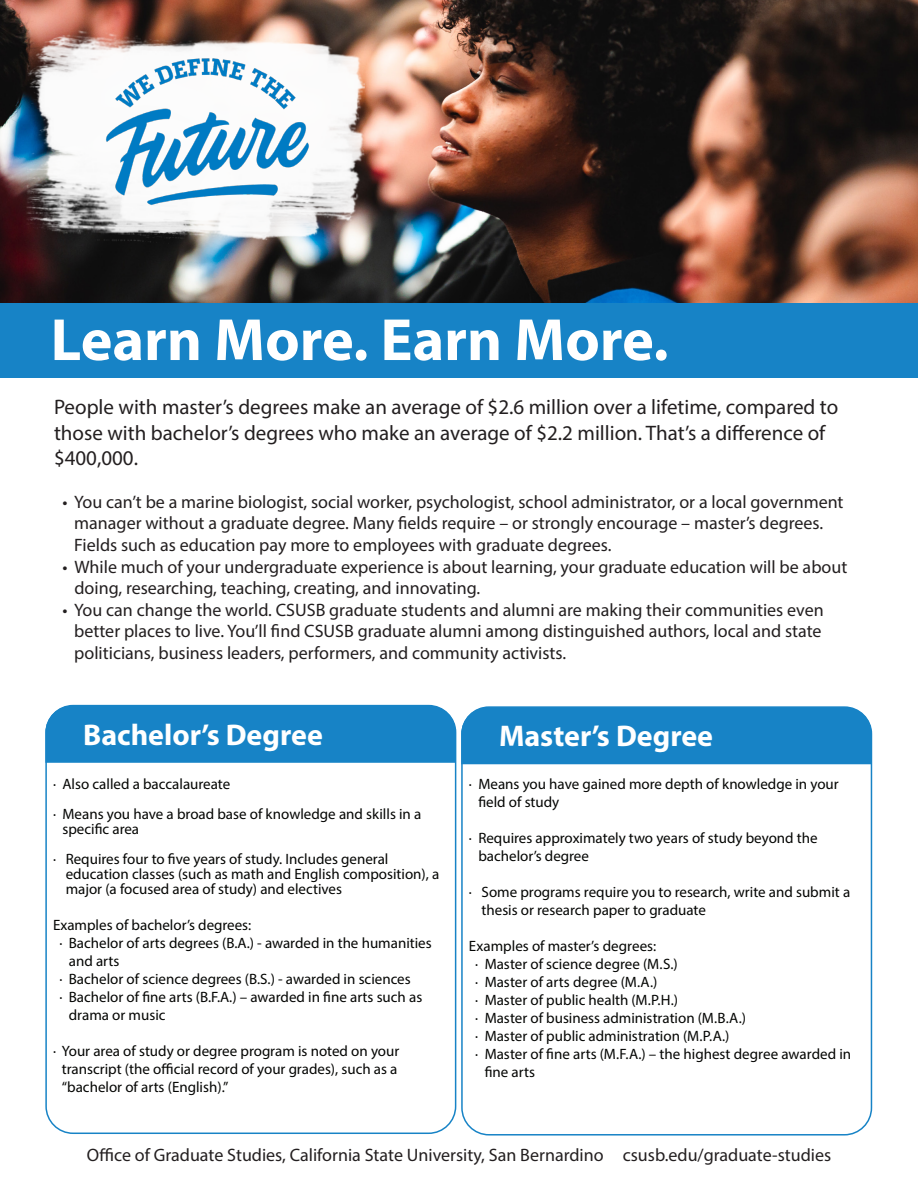
<style>
.page{position:relative;width:918px;height:1188px;background:#fff}
.page>*{position:absolute;margin:0;border:0;box-sizing:border-box;transform-origin:0 0}
.t1{font:700 60px "Myriad Pro";color:#fff}
.t2{font:700 30px "Myriad Pro";color:#fff}
.t3{font:21px/25.2px "Myriad Pro";color:#231f20}
.t4{font:18px/21.6px "Myriad Pro";color:#231f20}
.t5{font:15px/18px "Myriad Pro";color:#040503}
</style>
<div class="page">
<div style="left:45px;top:705px;width:411px;height:429px;border:2px solid #1783c6;border-radius:27px"></div>
<img style="left:0;top:0;width:918px;height:304px">
<div style="left:0;top:304px;width:918px;height:74px;background:#1783c6"></div>
<img style="left:26px;top:0;width:340px;height:304px">
<img style="left:91px;top:42px;width:234px;height:178px">
<div style="left:45px;top:706px;width:827px;height:58px;background:#1783c6"></div>
<p class="t1" style="left:51px;top:301px;width:619px">Learn More. Earn More.</p>
<p class="t3" style="left:54px;top:394px;width:786px">People with master’s degrees make an average of $2.6 million over a lifetime, compared to those with bachelor’s degrees who make an average of $2.2 million. That’s a difference of $400,000.</p>
<p class="t4" style="left:74px;top:491px;width:771px;text-indent:-12px">• You can’t be a marine biologist, social worker, psychologist, school administrator, or a local government manager without a graduate degree. Many fields require – or strongly encourage – master’s degrees.<br>Fields such as education pay more to employees with graduate degrees.</p>
<p class="t4" style="left:74px;top:555px;width:774px;text-indent:-12px">• While much of your undergraduate experience is about learning, your graduate education will be about doing, researching, teaching, creating, and innovating.</p>
<p class="t4" style="left:74px;top:599px;width:751px;text-align:justify;text-indent:-12px">• You can change the world. CSUSB graduate students and alumni are making their communities even better places to live. You’ll find CSUSB graduate alumni among distinguished authors, local and state politicians, business leaders, performers, and community activists.</p>
<p class="t2" style="left:83px;top:715px;width:241px">Bachelor’s Degree</p>
<p class="t5" style="left:53px;top:775px;width:179px">· Also called a baccalaureate</p>
<p class="t5" style="left:63px;top:806px;width:360px;line-height:15px;text-indent:-9px">· Means you have a broad base of knowledge and skills in a specific area</p>
<p class="t5" style="left:66px;top:851px;width:375px;line-height:15px;text-indent:-13px">· Requires four to five years of study. Includes general education classes (such as math and English composition), a major (a focused area of study) and electives</p>
<p class="t5" style="left:53px;top:916px;width:200px">Examples of bachelor’s degrees:</p>
<p class="t5" style="left:69px;top:934px;width:364px;text-indent:-9px">· Bachelor of arts degrees (B.A.) - awarded in the humanities and arts</p>
<p class="t5" style="left:59px;top:970px;width:353px">· Bachelor of science degrees (B.S.) - awarded in sciences</p>
<p class="t5" style="left:69px;top:988px;width:355px;text-indent:-9px">· Bachelor of fine arts (B.F.A.) – awarded in fine arts such as drama or music</p>
<p class="t5" style="left:62px;top:1042px;width:339px;text-indent:-9px">· Your area of study or degree program is noted on your transcript (the official record of your grades), such as a “bachelor of arts (English).”</p>
<p class="t2" style="left:499px;top:717px;width:216px">Master’s Degree</p>
<p class="t5" style="left:478px;top:775px;width:362px;text-indent:-9px">· Means you have gained more depth of knowledge in your field of study</p>
<p class="t5" style="left:478px;top:829px;width:341px;text-indent:-9px">· Requires approximately two years of study beyond the bachelor’s degree</p>
<p class="t5" style="left:482px;top:883px;width:370px;text-indent:-13px">· Some programs require you to research, write and submit a thesis or research paper to graduate</p>
<p class="t5" style="left:469px;top:937px;width:189px">Examples of master’s degrees:</p>
<p class="t5" style="left:475px;top:955px;width:204px">· Master of science degree (M.S.)</p>
<p class="t5" style="left:475px;top:973px;width:184px">· Master of arts degree (M.A.)</p>
<p class="t5" style="left:475px;top:991px;width:204px">· Master of public health (M.P.H.)</p>
<p class="t5" style="left:475px;top:1009px;width:272px">· Master of business administration (M.B.A.)</p>
<p class="t5" style="left:475px;top:1027px;width:256px">· Master of public administration (M.P.A.)</p>
<p class="t5" style="left:485px;top:1045px;width:368px;text-indent:-9px">· Master of fine arts (M.F.A.) – the highest degree awarded in fine arts</p>
<p class="t4" style="left:87px;top:1144px;width:746px">Office of Graduate Studies, California State University, San Bernardino csusb.edu/graduate-studies</p>
</div>
